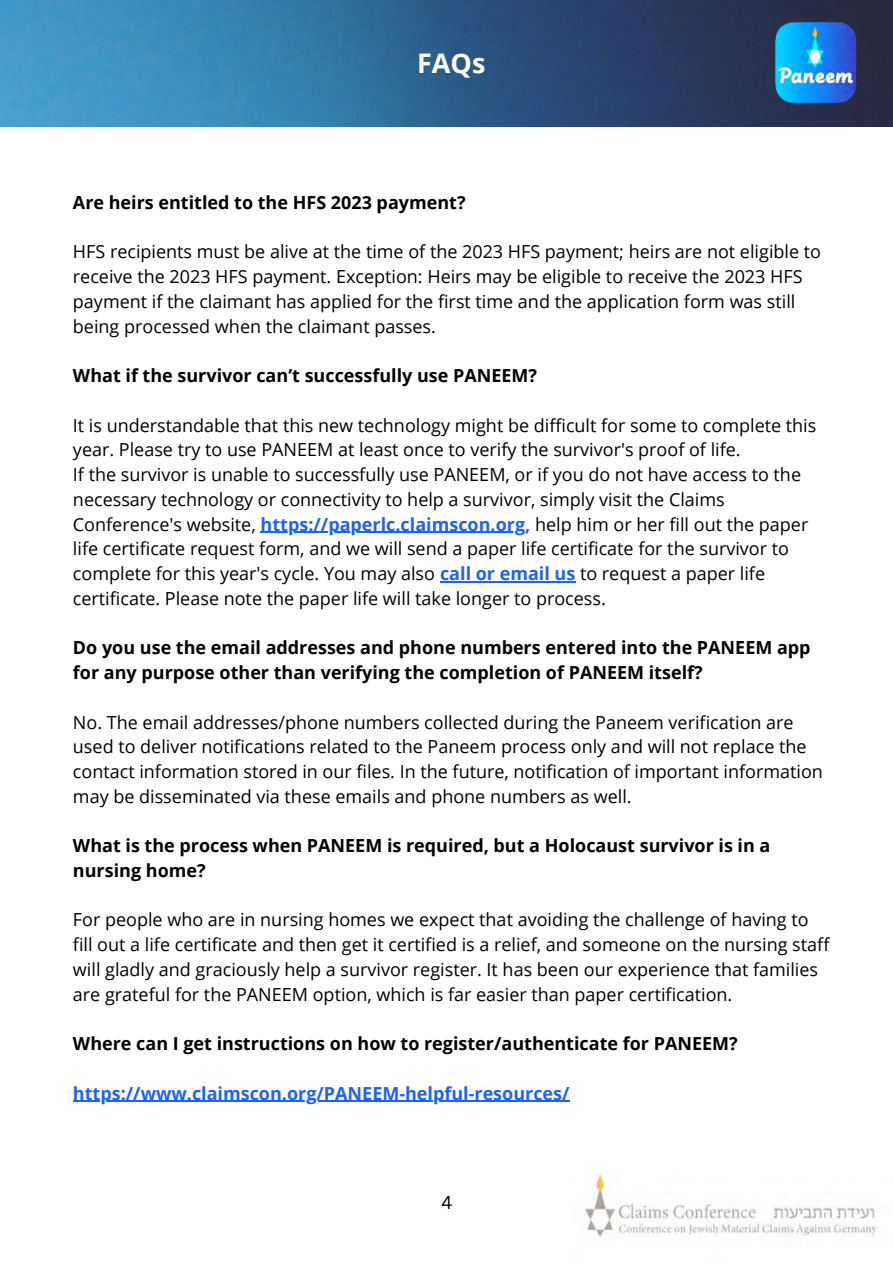
<style>
.page{position:relative;width:893px;height:1264px;background:#fff}
.page>*{position:absolute;margin:0;border:0;box-sizing:border-box;transform-origin:0 0}
.t1{font:700 27px "Open Sans";color:#fff}
.t2{font:18.15px "Canva Sans";color:#000}
.t3{font:18px/24.8px "Open Sans";color:#000}
.t4{font:700 18px/24.8px "Open Sans";color:#000}
.t5{font:700 18px "Open Sans";color:#1a62ff}
.s1{font-weight:700;color:#1a62ff}
</style>
<div class="page">
<img style="left:585px;top:1171px;width:292px;height:66px">
<hr style="left:260px;top:531px;width:265px;height:2px;background:#1a62ff">
<hr style="left:440px;top:581px;width:135px;height:1px;background:#1a62ff">
<hr style="left:73px;top:1100px;width:497px;height:1px;background:#1a62ff">
<img style="left:0;top:0;width:892px;height:127px">
<img style="left:769px;top:17px;width:92px;height:93px">
<h1 class="t1" style="left:417px;top:44px;width:70px">FAQs</h1>
<p class="t4" style="left:73px;top:189px;width:394px">Are heirs entitled to the HFS 2023 payment?</p>
<p class="t3" style="left:73px;top:239px;width:749px">HFS recipients must be alive at the time of the 2023 HFS payment; heirs are not eligible to receive the 2023 HFS payment. Exception: Heirs may be eligible to receive the 2023 HFS payment if the claimant has applied for the first time and the application form was still being processed when the claimant passes.</p>
<p class="t4" style="left:73px;top:363px;width:465px">What if the survivor can’t successfully use PANEEM?</p>
<p class="t3" style="left:73px;top:412px;width:744px">It is understandable that this new technology might be difficult for some to complete this year. Please try to use PANEEM at least once to verify the survivor's proof of life.<br>If the survivor is unable to successfully use PANEEM, or if you do not have access to the necessary technology or connectivity to help a survivor, simply visit the Claims Conference's website, <span class="s1">https://paperlc.claimscon.org,</span> help him or her fill out the paper life certificate request form, and we will send a paper life certificate for the survivor to complete for this year's cycle. You may also <span class="s1">call or email us</span> to request a paper life certificate. Please note the paper life will take longer to process.</p>
<p class="t4" style="left:73px;top:635px;width:739px">Do you use the email addresses and phone numbers entered into the PANEEM app for any purpose other than verifying the completion of PANEEM itself?</p>
<p class="t3" style="left:73px;top:709px;width:751px">No. The email addresses/phone numbers collected during the Paneem verification are used to deliver notifications related to the Paneem process only and will not replace the contact information stored in our files. In the future, notification of important information may be disseminated via these emails and phone numbers as well.</p>
<p class="t4" style="left:73px;top:832px;width:699px">What is the process when PANEEM is required, but a Holocaust survivor is in a nursing home?</p>
<p class="t3" style="left:73px;top:907px;width:757px">For people who are in nursing homes we expect that avoiding the challenge of having to fill out a life certificate and then get it certified is a relief, and someone on the nursing staff will gladly and graciously help a survivor register. It has been our experience that families are grateful for the PANEEM option, which is far easier than paper certification.</p>
<p class="t4" style="left:73px;top:1030px;width:666px">Where can I get instructions on how to register/authenticate for PANEEM?</p>
<p class="t5" style="left:73px;top:1080px;width:498px">https://www.claimscon.org/PANEEM-helpful-resources/</p>
<p class="t2" style="left:441px;top:1189px;width:12px">4</p>
</div>
